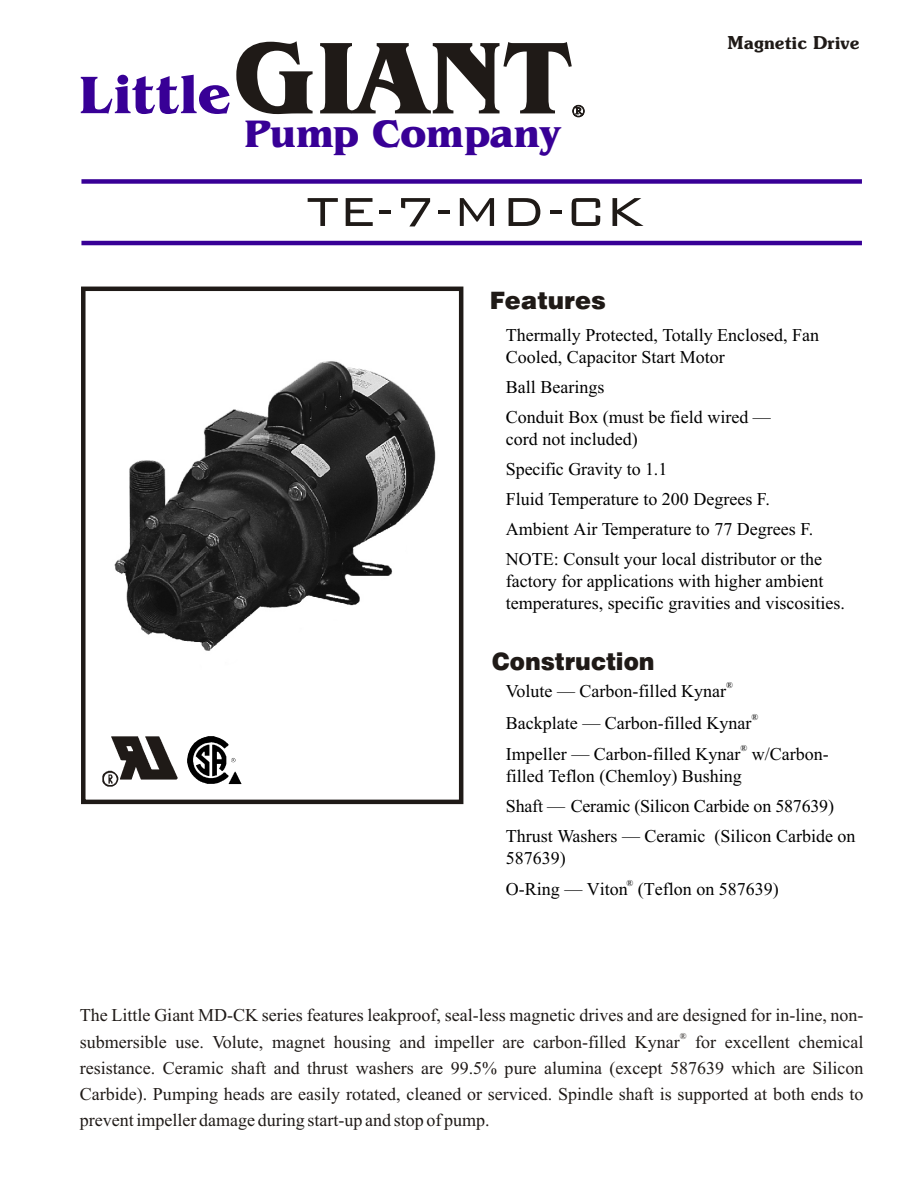
<style>
.page{position:relative;width:918px;height:1188px;background:#fff}
.page>*{position:absolute;margin:0;border:0;box-sizing:border-box;transform-origin:0 0}
.t1{font:700 105.45px "Benguiat Bk BT";color:#1f1a17}
.t2{font:700 54.45px "Benguiat Bk BT";color:#380096}
.t3{font:54px "Bank Gothic Lt BT";color:#1f1a17}
.t4{font:700 39.6px "Benguiat Bk BT";color:#380096}
.t5{font:24px "Swis 721 Blk BT";color:#1f1a17;scale:.96 1}
.t6{font:24px "Swis 721 Blk BT";color:#1f1a17}
.t7{font:18px/29.8px "Times New Roman";color:#000}
.t8{font:18px/26px "Times New Roman";color:#1f1a17;text-align:justify}
.t9{font:700 18px "Souvenir Lt BT";color:#1f1a17}
.t10{font:9px "Times New Roman";color:#000}
.t11{font:9px "Times New Roman";color:#1f1a17}
.s1{font-size:105.45px;color:#1f1a17}
</style>
<div class="page">
<div style="left:81px;top:179px;width:781px;height:5px;background:#380096"></div>
<hr style="left:81px;top:241px;width:781px;height:4px;background:#380096">
<svg style="left:572px;top:105px;width:13px;height:12px"></svg>
<div style="left:81px;top:287px;width:382px;height:517px;border:4px solid #1f1a17"></div>
<img style="left:103px;top:736px;width:75px;height:51px">
<img style="left:187px;top:736px;width:55px;height:49px">
<img style="left:114px;top:361px;width:322px;height:290px">
<h2 class="t2" style="left:78px;top:72px;width:239px">Little<span class="s1">G</span></h2>
<h3 class="t4" style="left:244px;top:117px;width:318px">Pump Company</h3>
<h1 class="t1" style="left:315px;top:33px;width:257px">IANT</h1>
<h3 class="t3" style="left:307px;top:185px;width:339px">TE-7-MD-CK</h3>
<p class="t9" style="left:728px;top:35px;width:133px">Magnetic Drive</p>
<h3 class="t6" style="left:490px;top:291px;width:118px">Features</h3>
<p class="t7" style="left:506px;top:326px;width:315px;line-height:21.9px">Thermally Protected, Totally Enclosed, Fan<br>Cooled, Capacitor Start Motor</p>
<p class="t7" style="left:506px;top:374px;width:267px">Ball Bearings<br>Conduit Box (must be field wired —</p>
<p class="t7" style="left:506px;top:426px;width:318px">cord not included)<br>Specific Gravity to 1.1<br>Fluid Temperature to 200 Degrees F.<br>Ambient Air Temperature to 77 Degrees F.<br>NOTE: Consult your local distributor or the</p>
<p class="t7" style="left:506px;top:571px;width:341px;line-height:21.9px">factory for applications with higher ambient temperatures, specific gravities and viscosities.</p>
<h3 class="t5" style="left:492px;top:652px;width:171px">Construction</h3>
<p class="t10" style="left:726px;top:682px;width:8px">®</p>
<p class="t7" style="left:506px;top:678px;width:222px">Volute — Carbon-filled Kynar</p>
<p class="t10" style="left:751px;top:713px;width:8px">®</p>
<p class="t7" style="left:506px;top:709px;width:247px">Backplate — Carbon-filled Kynar</p>
<p class="t10" style="left:740px;top:745px;width:8px">®</p>
<p class="t7" style="left:506px;top:745px;width:324px;line-height:21.9px">Impeller — Carbon-filled Kynar w/Carbon&shy;filled Teflon (Chemloy) Bushing</p>
<p class="t7" style="left:506px;top:793px;width:351px">Shaft — Ceramic (Silicon Carbide on 587639)<br>Thrust Washers — Ceramic (Silicon Carbide on</p>
<p class="t7" style="left:506px;top:844px;width:61px">587639)</p>
<p class="t10" style="left:627px;top:880px;width:8px">®</p>
<p class="t7" style="left:506px;top:876px;width:274px">O-Ring — Viton (Teflon on 587639)</p>
<p class="t8" style="left:80px;top:1004px;width:785px">The Little Giant MD-CK series features leakproof, seal-less magnetic drives and are designed for in-line, non-</p>
<p class="t11" style="left:680px;top:1033px;width:8px">®</p>
<p class="t8" style="left:80px;top:1031px;width:785px">submersible use. Volute, magnet housing and impeller are carbon-filled Kynar for excellent chemical resistance. Ceramic shaft and thrust washers are 99.5% pure alumina (except 587639 which are Silicon Carbide). Pumping heads are easily rotated, cleaned or serviced. Spindle shaft is supported at both ends to prevent impeller damage during start-up and stop of pump.</p>
</div>
